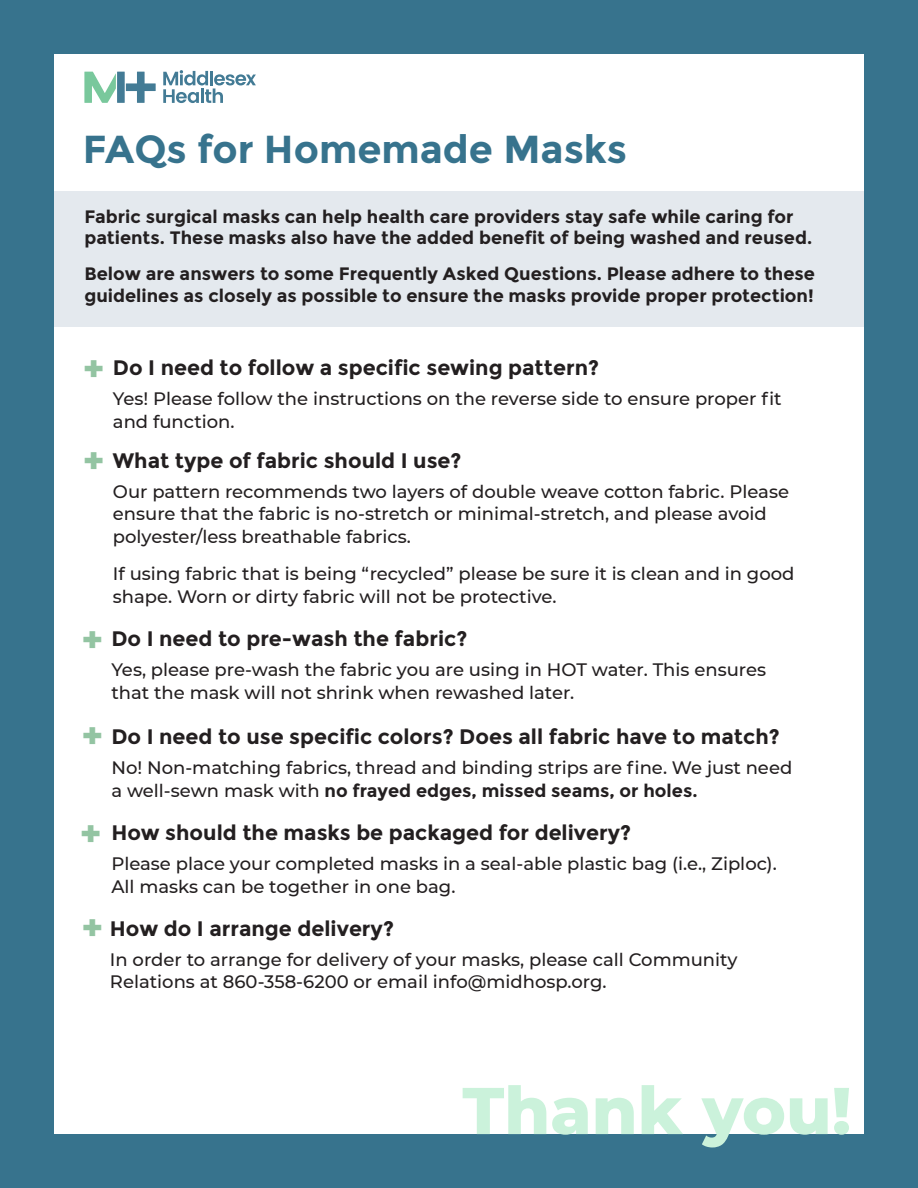
<style>
.page{position:relative;width:918px;height:1188px;background:#37738d}
.page>*{position:absolute;margin:0;border:0;box-sizing:border-box;transform-origin:0 0}
.t1{font:800 66px "Montserrat";color:#cbf2db}
.t2{font:700 39px "Montserrat";color:#37738d}
.t3{font:800 36px "Montserrat";color:#93c4a2}
.t4{font:700 21px "Montserrat";color:#231f20}
.t5{font:500 18px/22.5px "Montserrat";color:#231f20}
.t6{font:700 18px/21.6px "Montserrat";color:#231f20}
.s1{font-weight:700}
</style>
<div class="page">
<div style="left:54px;top:54px;width:810px;height:1080px;background:#fff"></div>
<svg style="left:163px;top:70px;width:93px;height:33px"></svg>
<svg style="left:84px;top:72px;width:32px;height:31px"></svg>
<div style="left:117px;top:72px;width:8px;height:31px;background:#437b95"></div>
<svg style="left:126px;top:72px;width:30px;height:31px"></svg>
<div style="left:54px;top:191px;width:810px;height:136px;background:#e4e9ee"></div>
<p class="t2" style="left:83px;top:126px;width:546px">FAQs for Homemade Masks</p>
<p class="t6" style="left:84px;top:206px;width:729px">Fabric surgical masks can help health care providers stay safe while caring for patients. These masks also have the added benefit of being washed and reused.</p>
<p class="t6" style="left:84px;top:263px;width:732px">Below are answers to some Frequently Asked Questions. Please adhere to these guidelines as closely as possible to ensure the masks provide proper protection!</p>
<p class="t3" style="left:83px;top:342px;width:23px">+</p>
<p class="t4" style="left:113px;top:355px;width:488px">Do I need to follow a specific sewing pattern?</p>
<p class="t5" style="left:113px;top:387px;width:670px">Yes! Please follow the instructions on the reverse side to ensure proper fit and function.</p>
<p class="t3" style="left:83px;top:434px;width:23px">+</p>
<p class="t4" style="left:113px;top:448px;width:350px">What type of fabric should I use?</p>
<p class="t5" style="left:113px;top:479px;width:678px">Our pattern recommends two layers of double weave cotton fabric. Please ensure that the fabric is no-stretch or minimal-stretch, and please avoid polyester/less breathable fabrics.</p>
<p class="t5" style="left:113px;top:562px;width:683px">If using fabric that is being “recycled” please be sure it is clean and in good shape. Worn or dirty fabric will not be protective.</p>
<p class="t3" style="left:81px;top:613px;width:23px">+</p>
<p class="t4" style="left:111px;top:627px;width:357px">Do I need to pre-wash the fabric?</p>
<p class="t5" style="left:111px;top:658px;width:656px">Yes, please pre-wash the fabric you are using in HOT water. This ensures that the mask will not shrink when rewashed later.</p>
<p class="t3" style="left:81px;top:709px;width:23px">+</p>
<p class="t4" style="left:111px;top:724px;width:670px">Do I need to use specific colors? Does all fabric have to match?</p>
<p class="t5" style="left:111px;top:756px;width:682px">No! Non-matching fabrics, thread and binding strips are fine. We just need a well-sewn mask with <span class="s1">no frayed edges, missed seams, or holes.</span></p>
<p class="t3" style="left:80px;top:807px;width:23px">+</p>
<p class="t4" style="left:111px;top:821px;width:521px">How should the masks be packaged for delivery?</p>
<p class="t5" style="left:111px;top:852px;width:667px">Please place your completed masks in a seal-able plastic bag (i.e., Ziploc).<br>All masks can be together in one bag.</p>
<p class="t3" style="left:81px;top:901px;width:23px">+</p>
<p class="t4" style="left:110px;top:916px;width:286px">How do I arrange delivery?</p>
<p class="t5" style="left:110px;top:947px;width:629px">In order to arrange for delivery of your masks, please call Community<br>Relations at 860-358-6200 or email info@midhosp.org.</p>
<p class="t1" style="left:462px;top:1062px;width:391px">Thank you!</p>
</div>
